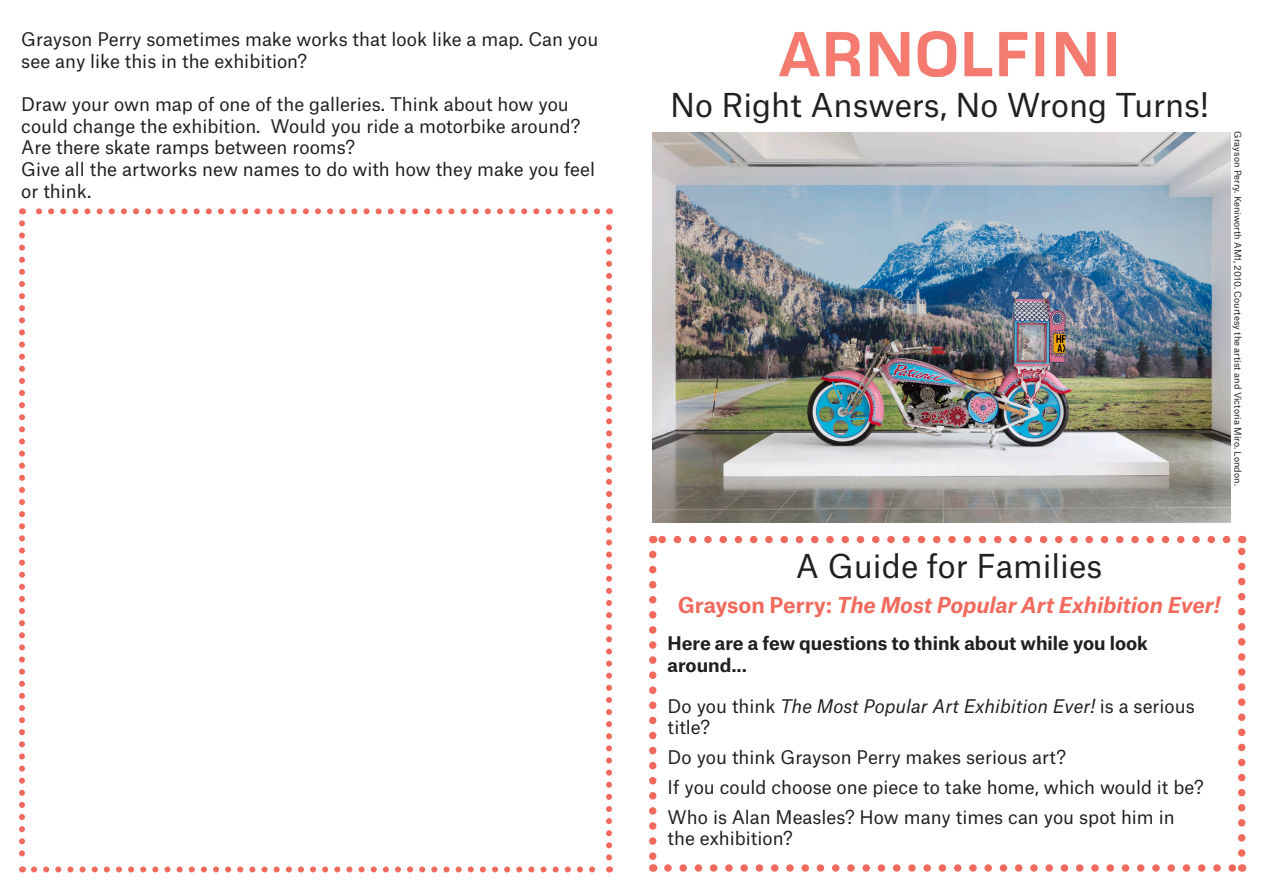
<style>
.page{position:relative;width:1263px;height:893px;background:#fff}
.page>*{position:absolute;margin:0;border:0;box-sizing:border-box;transform-origin:0 0}
.t1{font:31.5px "Atlas Grotesk";color:#231f20}
.t2{font:italic 700 21px "Atlas Grotesk";color:#f26a5e}
.t3{font:18px/21.6px "Atlas Grotesk";color:#231f20}
.t4{font:italic 18px/21px "Atlas Grotesk";color:#231f20}
.t5{font:700 18px/21.6px "Atlas Grotesk";color:#231f20}
.t6{font:9px "Atlas Grotesk";color:#231f20}
.s1{font-style:normal}
</style>
<div class="page">
<img style="left:653px;top:132px;width:577px;height:390px">
<img style="left:779px;top:32px;width:336px;height:44px">
<svg style="left:668px;top:864px;width:566px;height:8px"></svg>
<svg style="left:660px;top:536px;width:566px;height:7px"></svg>
<svg style="left:649px;top:554px;width:7px;height:318px"></svg>
<svg style="left:1238px;top:536px;width:7px;height:317px"></svg>
<svg style="left:34px;top:866px;width:561px;height:6px"></svg>
<svg style="left:19px;top:223px;width:6px;height:649px"></svg>
<svg style="left:606px;top:208px;width:6px;height:649px"></svg>
<svg style="left:22px;top:208px;width:575px;height:6px"></svg>
<p class="t3" style="left:21px;top:27px;width:579px">Grayson Perry sometimes make works that look like a map. Can you see any like this in the exhibition?</p>
<p class="t3" style="left:21px;top:92px;width:575px">Draw your own map of one of the galleries. Think about how you could change the exhibition. Would you ride a motorbike around?<br>Are there skate ramps between rooms?<br>Give all the artworks new names to do with how they make you feel or think.</p>
<h1 class="t1" style="left:670px;top:80px;width:540px">No Right Answers, No Wrong Turns!</h1>
<p class="t6" style="left:1245px;top:131px;width:356px;rotate:90deg">Grayson Perry. Keniworth AM1, 2010. Courtesy the artist and Victoria Miro. London.</p>
<h1 class="t1" style="left:796px;top:541px;width:308px">A Guide for Families</h1>
<p class="t2" style="left:678px;top:587px;width:544px"><span class="s1">Grayson Perry:</span> The Most Popular Art Exhibition Ever!</p>
<p class="t5" style="left:668px;top:631px;width:482px">Here are a few questions to think about while you look around...</p>
<p class="t4" style="left:668px;top:694px;width:529px"><span class="s1">Do you think</span> The Most Popular Art Exhibition Ever! <span class="s1">is a serious title?</span></p>
<p class="t3" style="left:668px;top:740px;width:538px;line-height:30px">Do you think Grayson Perry makes serious art?<br>If you could choose one piece to take home, which would it be?<br>Who is Alan Measles? How many times can you spot him in</p>
<p class="t3" style="left:668px;top:825px;width:126px">the exhibition?</p>
</div>
